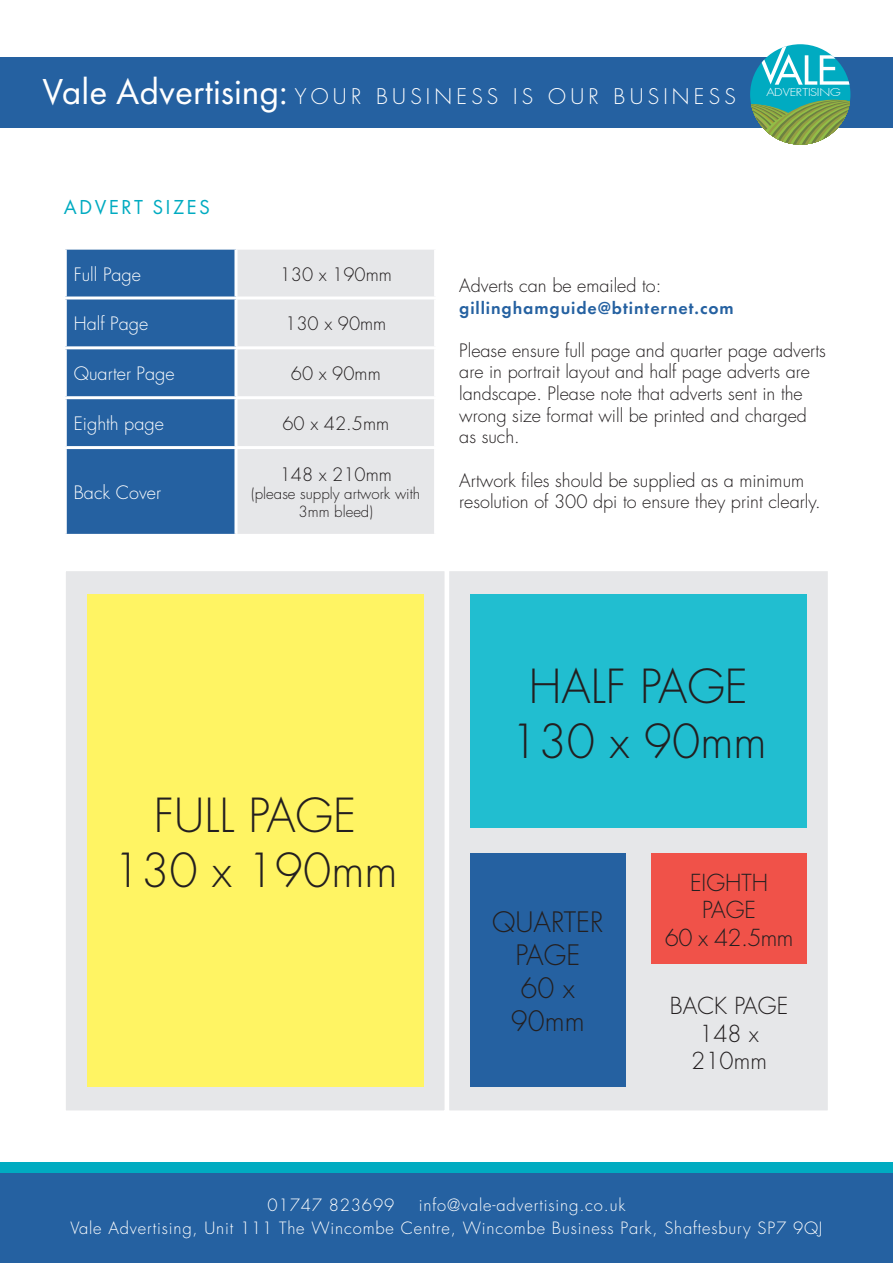
<style>
.page{position:relative;width:893px;height:1263px;background:#fff}
.page>*{position:absolute;margin:0;border:0;box-sizing:border-box;transform-origin:0 0}
.t1{font:300 45.75px/54.8px "Futura Std";color:#231f20;text-align:center}
.t2{font:37.5px "Futura PT";color:#fff}
.t3{font:300 27.45px/32.8px "Futura Std";color:#231f20;text-align:center}
.t4{font:300 22.8px/27.5px "Futura Std";color:#231f20;text-align:center}
.t5{font:300 21px "Futura Std";letter-spacing:.2em;color:#fff}
.t6{font:21px "Futura PT";letter-spacing:.11em;color:#00abc1}
.t7{font:300 18px/21.6px "Futura Std";color:#231f20}
.t8{font:300 18px "Futura Std";color:#fff}
.t9{font:600 18px "Futura PT";letter-spacing:.05em;color:#2561a1}
.t10{font:300 16.5px/22.5px "Futura Std";letter-spacing:.05em;color:#fff}
.t11{font:300 15px/18px "Futura Std";color:#231f20;text-align:center}
.t12{font:300 10.65px "Futura";letter-spacing:-.02em;color:#fff;scale:1.22 1}
</style>
<div class="page">
<div style="left:0;top:1167px;width:893px;height:96px;background:#2561a1"></div>
<div style="left:0;top:1162px;width:893px;height:10px;background:#00abc1"></div>
<div style="left:1px;top:58px;width:892px;height:70px;background:#2561a1"></div>
<div style="left:750px;top:44px;width:100px;height:101px;background:#00abc1;border-radius:50%"></div>
<svg style="left:751px;top:100px;width:99px;height:45px"></svg>
<svg style="left:758px;top:44px;width:92px;height:41px"></svg>
<div style="left:67px;top:250px;width:167px;height:284px;background:#2561a1"></div>
<div style="left:237px;top:250px;width:197px;height:284px;background:#e6e7e9"></div>
<hr style="left:64px;top:296px;width:172px;height:3px;background:#fff">
<hr style="left:236px;top:296px;width:201px;height:3px;background:#fff">
<hr style="left:64px;top:346px;width:172px;height:3px;background:#fff">
<hr style="left:236px;top:346px;width:201px;height:3px;background:#fff">
<hr style="left:64px;top:396px;width:172px;height:3px;background:#fff">
<hr style="left:236px;top:396px;width:201px;height:3px;background:#fff">
<hr style="left:64px;top:446px;width:172px;height:3px;background:#fff">
<hr style="left:236px;top:446px;width:201px;height:3px;background:#fff">
<div style="left:445px;top:567px;width:387px;height:548px;background:#e6e7e9;border:5px solid #fff"></div>
<div style="left:61px;top:567px;width:388px;height:548px;background:#e6e7e9;border:5px solid #fff"></div>
<div style="left:87px;top:595px;width:336px;height:492px;background:#fff463"></div>
<div style="left:470px;top:595px;width:337px;height:233px;background:#21bed0"></div>
<div style="left:470px;top:854px;width:155px;height:233px;background:#2561a1"></div>
<div style="left:651px;top:854px;width:156px;height:110px;background:#f05249"></div>
<h2 class="t2" style="left:43px;top:69px;width:247px">Vale Advertising:</h2>
<p class="t12" style="left:766px;top:86px;width:62px">ADVERTISING</p>
<p class="t5" style="left:295px;top:84px;width:442px">YOUR BUSINESS IS OUR BUSINESS</p>
<p class="t6" style="left:64px;top:194px;width:148px">ADVERT SIZES</p>
<p class="t8" style="left:74px;top:263px;width:69px">Full Page</p>
<p class="t7" style="left:280px;top:264px;width:114px">130 x 190mm</p>
<p class="t8" style="left:74px;top:313px;width:76px">Half Page</p>
<p class="t7" style="left:285px;top:314px;width:103px">130 x 90mm</p>
<p class="t8" style="left:74px;top:363px;width:102px">Quarter Page</p>
<p class="t7" style="left:291px;top:363px;width:91px">60 x 90mm</p>
<p class="t8" style="left:74px;top:413px;width:92px">Eighth page</p>
<p class="t7" style="left:282px;top:413px;width:108px">60 x 42.5mm</p>
<p class="t8" style="left:74px;top:481px;width:89px">Back Cover</p>
<p class="t7" style="left:280px;top:464px;width:114px">148 x 210mm</p>
<p class="t11" style="left:251px;top:485px;width:170px">(please supply artwork with<br>3mm bleed)</p>
<p class="t7" style="left:459px;top:275px;width:204px">Adverts can be emailed to:</p>
<p class="t9" style="left:459px;top:296px;width:276px">gillinghamguide@btinternet.com</p>
<p class="t7" style="left:459px;top:340px;width:368px">Please ensure full page and quarter page adverts are in portrait layout and half page adverts are landscape. Please note that adverts sent in the wrong size format will be printed and charged as such.</p>
<p class="t7" style="left:459px;top:470px;width:363px">Artwork files should be supplied as a minimum resolution of 300 dpi to ensure they print clearly.</p>
<h1 class="t1" style="left:113px;top:789px;width:286px">FULL PAGE<br>130 x 190mm</h1>
<h1 class="t1" style="left:510px;top:660px;width:258px">HALF PAGE<br>130 x 90mm</h1>
<h3 class="t3" style="left:492px;top:907px;width:113px">QUARTER<br>PAGE<br>60 x<br>90mm</h3>
<p class="t4" style="left:665px;top:869px;width:130px">EIGHTH<br>PAGE<br>60 x 42.5mm</p>
<p class="t4" style="left:670px;top:993px;width:120px">BACK PAGE<br>148 x<br>210mm</p>
<p class="t10" style="left:70px;top:1194px;width:754px;text-indent:348px">info@vale-advertising.co.uk<br>Vale Advertising, Unit 111 The Wincombe Centre, Wincombe Business Park, Shaftesbury SP7 9QJ</p>
<p class="t10" style="left:268px;top:1194px;width:128px">01747 823699</p>
</div>
